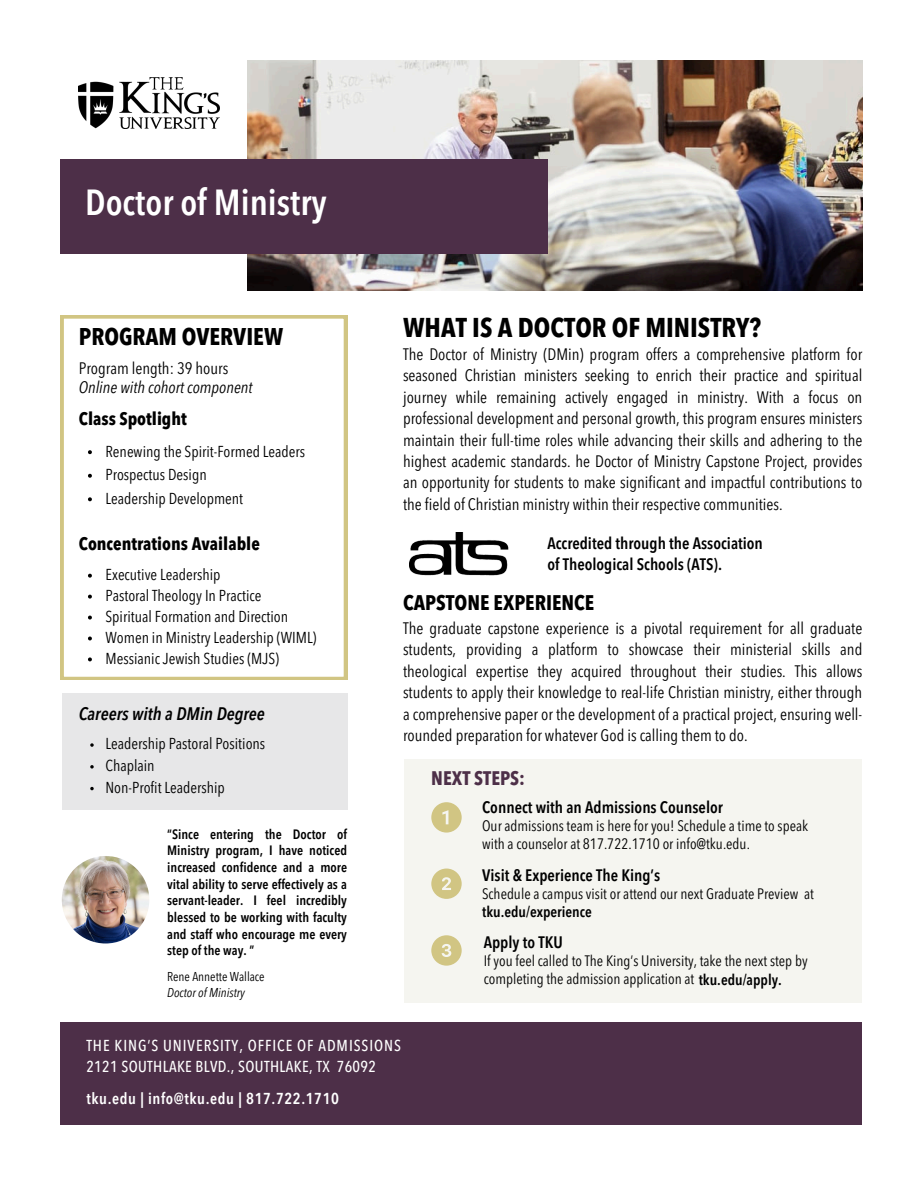
<style>
.page{position:relative;width:918px;height:1188px;background:#fff}
.page>*{position:absolute;margin:0;border:0;box-sizing:border-box;transform-origin:0 0}
.t1{font:600 condensed 36px "Avenir Next LT Pro";color:#fff}
.t2{font:700 condensed 27px "Avenir Next LT Pro";color:#000}
.t3{font:700 condensed 24px "Avenir Next LT Pro";color:#000}
.t4{font:700 condensed 21px "Avenir Next LT Pro";color:#000}
.t5{font:700 condensed 19.5px "Avenir Next LT Pro";color:#4d2f48}
.t6{font:700 condensed 18px "Avenir Next LT Pro";color:#000}
.t7{font:italic 600 condensed 18px "Avenir Next LT Pro";color:#000}
.t8{font:condensed 16.5px/21.3px "Avenir Next LT Pro";color:#000;text-align:justify}
.t9{font:600 condensed 16.5px/20.2px "Avenir Next LT Pro";color:#000}
.t10{font:italic condensed 16.5px "Avenir Next LT Pro";color:#000}
.t11{font:condensed 15.75px "Avenir Next LT Pro";color:#000}
.t12{font:500 condensed 15.75px "Avenir Next LT Pro";letter-spacing:.06em;color:#fff}
.t13{font:500 condensed 15.75px "Avenir Next LT Pro";letter-spacing:.025em;color:#fff}
.t14{font:600 condensed 15.75px "Avenir Next LT Pro";letter-spacing:.04em;color:#fff}
.t15{font:condensed 15px/18px "Avenir Next LT Pro";color:#000}
.t16{font:600 condensed 15px "Avenir Next LT Pro";color:#000}
.t17{font:600 condensed 13.5px/16.6px "Avenir Next LT Pro";color:#000;text-align:justify}
.t18{font:condensed 12.75px "Avenir Next LT Pro";color:#000}
.t19{font:italic condensed 12.75px "Avenir Next LT Pro";color:#000}
.s1{font-weight:600}
</style>
<div class="page">
<img style="left:247px;top:60px;width:616px;height:231px">
<div style="left:62px;top:694px;width:285px;height:116px;background:#e7e7e8"></div>
<div style="left:61px;top:159px;width:486px;height:94px;background:#4d2f48"></div>
<div style="left:61px;top:1023px;width:801px;height:102px;background:#4d2f48"></div>
<svg style="left:61px;top:315px;width:286px;height:365px"></svg>
<img style="left:409px;top:532px;width:99px;height:43px">
<img style="left:79px;top:77px;width:140px;height:51px">
<div style="left:404px;top:759px;width:458px;height:243px;background:#f5f5f0"></div>
<svg style="left:431px;top:869px;width:31px;height:30px"></svg>
<svg style="left:431px;top:802px;width:31px;height:31px"></svg>
<svg style="left:431px;top:935px;width:31px;height:31px"></svg>
<img style="left:62px;top:856px;width:87px;height:87px;border-radius:50%">
<svg style="left:90px;top:743px;width:4px;height:4px"></svg>
<svg style="left:90px;top:765px;width:4px;height:4px"></svg>
<svg style="left:90px;top:787px;width:4px;height:3px"></svg>
<svg style="left:88px;top:574px;width:4px;height:4px"></svg>
<svg style="left:88px;top:595px;width:4px;height:4px"></svg>
<svg style="left:88px;top:616px;width:4px;height:4px"></svg>
<svg style="left:88px;top:637px;width:4px;height:3px"></svg>
<svg style="left:88px;top:657px;width:4px;height:4px"></svg>
<svg style="left:88px;top:450px;width:4px;height:4px"></svg>
<svg style="left:88px;top:474px;width:4px;height:4px"></svg>
<svg style="left:88px;top:497px;width:4px;height:4px"></svg>
<h6 class="t1" style="left:85px;top:188px;width:243px">Doctor of Ministry</h6>
<h5 class="t3" style="left:79px;top:327px;width:206px">PROGRAM OVERVIEW</h5>
<p class="t8" style="left:79px;top:359px;width:151px">Program length: 39 hours</p>
<p class="t10" style="left:79px;top:381px;width:175px">Online with cohort component</p>
<h5 class="t6" style="left:79px;top:411px;width:110px">Class Spotlight</h5>
<p class="t11" style="left:106px;top:445px;width:201px">Renewing the Spirit-Formed Leaders</p>
<p class="t11" style="left:106px;top:468px;width:103px">Prospectus Design</p>
<p class="t11" style="left:106px;top:492px;width:139px">Leadership Development</p>
<p class="t6" style="left:79px;top:536px;width:183px">Concentrations Available</p>
<p class="t11" style="left:106px;top:568px;width:116px">Executive Leadership</p>
<p class="t11" style="left:106px;top:589px;width:157px">Pastoral Theology In Practice</p>
<p class="t11" style="left:106px;top:610px;width:184px">Spiritual Formation and Direction</p>
<p class="t11" style="left:106px;top:631px;width:213px">Women in Ministry Leadership (WIML)</p>
<p class="t11" style="left:106px;top:652px;width:175px">Messianic Jewish Studies (MJS)</p>
<p class="t7" style="left:79px;top:706px;width:188px">Careers with a DMin Degree</p>
<p class="t11" style="left:106px;top:737px;width:161px">Leadership Pastoral Positions</p>
<p class="t11" style="left:106px;top:759px;width:51px">Chaplain</p>
<h5 class="t11" style="left:106px;top:781px;width:121px">Non-Profit Leadership</h5>
<p class="t17" style="left:167px;top:827px;width:181px">“Since entering the Doctor of Ministry program, I have noticed increased confidence and a more vital ability to serve effectively as a servant-leader. I feel incredibly blessed to be working with faculty and staff who encourage me every step of the way. ”</p>
<p class="t18" style="left:167px;top:972px;width:99px">Rene Annette Wallace</p>
<p class="t19" style="left:167px;top:988px;width:79px">Doctor of Ministry</p>
<p class="t2" style="left:403px;top:317px;width:360px">WHAT IS A DOCTOR OF MINISTRY?</p>
<p class="t8" style="left:403px;top:345px;width:461px">The Doctor of Ministry (DMin) program offers a comprehensive platform for seasoned Christian ministers seeking to enrich their practice and spiritual journey while remaining actively engaged in ministry. With a focus on professional development and personal growth, this program ensures ministers maintain their full-time roles while advancing their skills and adhering to the highest academic standards. he Doctor of Ministry Capstone Project, provides an opportunity for students to make significant and impactful contributions to the field of Christian ministry within their respective communities.</p>
<p class="t9" style="left:547px;top:535px;width:217px">Accredited through the Association of Theological Schools (ATS).</p>
<h2 class="t4" style="left:403px;top:594px;width:193px">CAPSTONE EXPERIENCE</h2>
<h6 class="t8" style="left:403px;top:619px;width:461px">The graduate capstone experience is a pivotal requirement for all graduate students, providing a platform to showcase their ministerial skills and theological expertise they acquired throughout their studies. This allows students to apply their knowledge to real-life Christian ministry, either through a comprehensive paper or the development of a practical project, ensuring well&shy;rounded preparation for whatever God is calling them to do.</h6>
<h5 class="t5" style="left:431px;top:770px;width:95px">NEXT STEPS:</h5>
<h4 class="t9" style="left:482px;top:799px;width:242px">Connect with an Admissions Counselor</h4>
<h6 class="t15" style="left:482px;top:818px;width:327px">Our admissions team is here for you! Schedule a time to speak with a counselor at 817.722.1710 or info@tku.edu.</h6>
<h4 class="t9" style="left:482px;top:866px;width:180px">Visit &amp; Experience The King’s</h4>
<p class="t15" style="left:482px;top:886px;width:333px">Schedule a campus visit or attend our next Graduate Preview at</p>
<p class="t16" style="left:482px;top:905px;width:111px">tku.edu/experience</p>
<p class="t9" style="left:484px;top:934px;width:81px">Apply to TKU</p>
<p class="t15" style="left:484px;top:954px;width:325px">If you feel called to The King’s University, take the next step by completing the admission application at <span class="s1">tku.edu/apply.</span></p>
<p class="t12" style="left:86px;top:1039px;width:316px">THE KING’S UNIVERSITY, OFFICE OF ADMISSIONS</p>
<p class="t13" style="left:86px;top:1060px;width:291px">2121 SOUTHLAKE BLVD., SOUTHLAKE, TX 76092</p>
<p class="t14" style="left:86px;top:1093px;width:254px">tku.edu | info@tku.edu | 817.722.1710</p>
</div>
